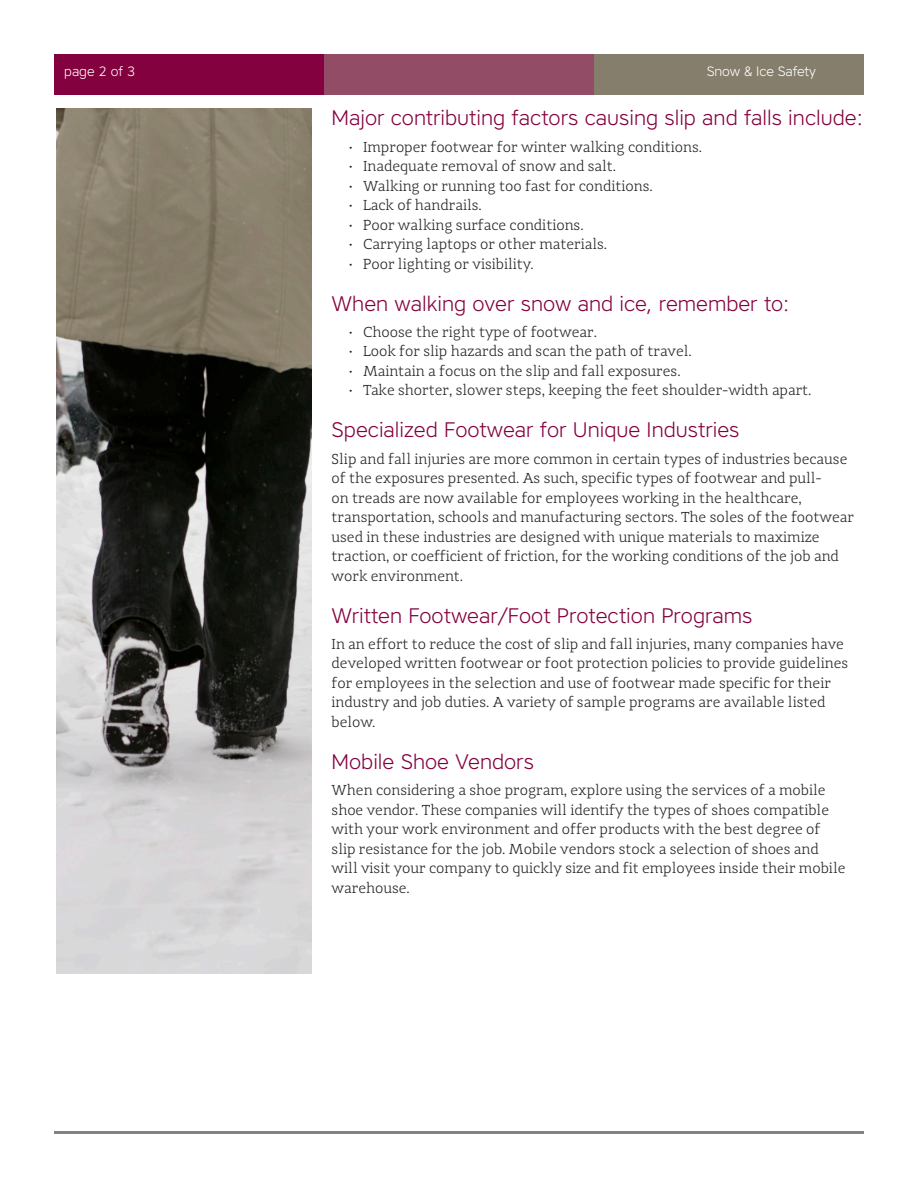
<style>
.page{position:relative;width:918px;height:1188px;background:#fff}
.page>*{position:absolute;margin:0;border:0;box-sizing:border-box;transform-origin:0 0}
.h4__Paragraph_headi{font:300 21px "Core Sans A";color:#83013e}
.p__paragraphs{font:300 15px/19.5px "Adagio Slab";color:#231f20}
.Page_Count_Heading{font:300 13.5px "Core Sans A";letter-spacing:-.01em;color:#fff}
</style>
<div class="page">
<div style="left:54px;top:54px;width:270px;height:40px;background:#83013e"></div>
<div style="left:324px;top:54px;width:270px;height:40px;background:#934c66"></div>
<div style="left:594px;top:54px;width:270px;height:40px;background:#867e6c"></div>
<hr style="left:54px;top:1131px;width:810px;height:3px;background:#808285">
<img style="left:56px;top:108px;width:256px;height:866px">
<p class="Page_Count_Heading" style="left:64px;top:62px;width:72px">page 2 of 3</p>
<p class="Page_Count_Heading" style="left:707px;top:63px;width:111px">Snow &amp; Ice Safety</p>
<p class="h4__Paragraph_headi" style="left:332px;top:105px;width:533px">Major contributing factors causing slip and falls include:</p>
<p class="p__paragraphs" style="left:350px;top:137px;width:354px">• Improper footwear for winter walking conditions.</p>
<p class="p__paragraphs" style="left:350px;top:157px;width:268px">• Inadequate removal of snow and salt.</p>
<p class="p__paragraphs" style="left:350px;top:176px;width:305px">• Walking or running too fast for conditions.</p>
<p class="p__paragraphs" style="left:350px;top:196px;width:134px">• Lack of handrails.</p>
<p class="p__paragraphs" style="left:350px;top:215px;width:236px">• Poor walking surface conditions.</p>
<p class="p__paragraphs" style="left:350px;top:235px;width:259px">• Carrying laptops or other materials.</p>
<p class="p__paragraphs" style="left:350px;top:254px;width:186px">• Poor lighting or visibility.</p>
<p class="h4__Paragraph_headi" style="left:332px;top:290px;width:459px">When walking over snow and ice, remember to:</p>
<p class="p__paragraphs" style="left:350px;top:322px;width:249px">• Choose the right type of footwear.</p>
<p class="p__paragraphs" style="left:350px;top:342px;width:344px">• Look for slip hazards and scan the path of travel.</p>
<p class="p__paragraphs" style="left:350px;top:361px;width:333px">• Maintain a focus on the slip and fall exposures.</p>
<p class="p__paragraphs" style="left:350px;top:381px;width:464px">• Take shorter, slower steps, keeping the feet shoulder-width apart.</p>
<p class="h4__Paragraph_headi" style="left:332px;top:417px;width:409px">Specialized Footwear for Unique Industries</p>
<p class="p__paragraphs" style="left:332px;top:449px;width:524px">Slip and fall injuries are more common in certain types of industries because of the exposures presented. As such, specific types of footwear and pull-<br>on treads are now available for employees working in the healthcare, transportation, schools and manufacturing sectors. The soles of the footwear used in these industries are designed with unique materials to maximize traction, or coefficient of friction, for the working conditions of the job and work environment.</p>
<p class="h4__Paragraph_headi" style="left:332px;top:602px;width:422px">Written Footwear/Foot Protection Programs</p>
<p class="p__paragraphs" style="left:332px;top:634px;width:518px">In an effort to reduce the cost of slip and fall injuries, many companies have developed written footwear or foot protection policies to provide guidelines for employees in the selection and use of footwear made specific for their industry and job duties. A variety of sample programs are available listed below.</p>
<p class="h4__Paragraph_headi" style="left:332px;top:748px;width:204px">Mobile Shoe Vendors</p>
<p class="p__paragraphs" style="left:332px;top:781px;width:515px">When considering a shoe program, explore using the services of a mobile shoe vendor. These companies will identify the types of shoes compatible with your work environment and offer products with the best degree of slip resistance for the job. Mobile vendors stock a selection of shoes and will visit your company to quickly size and fit employees inside their mobile warehouse.</p>
</div>
